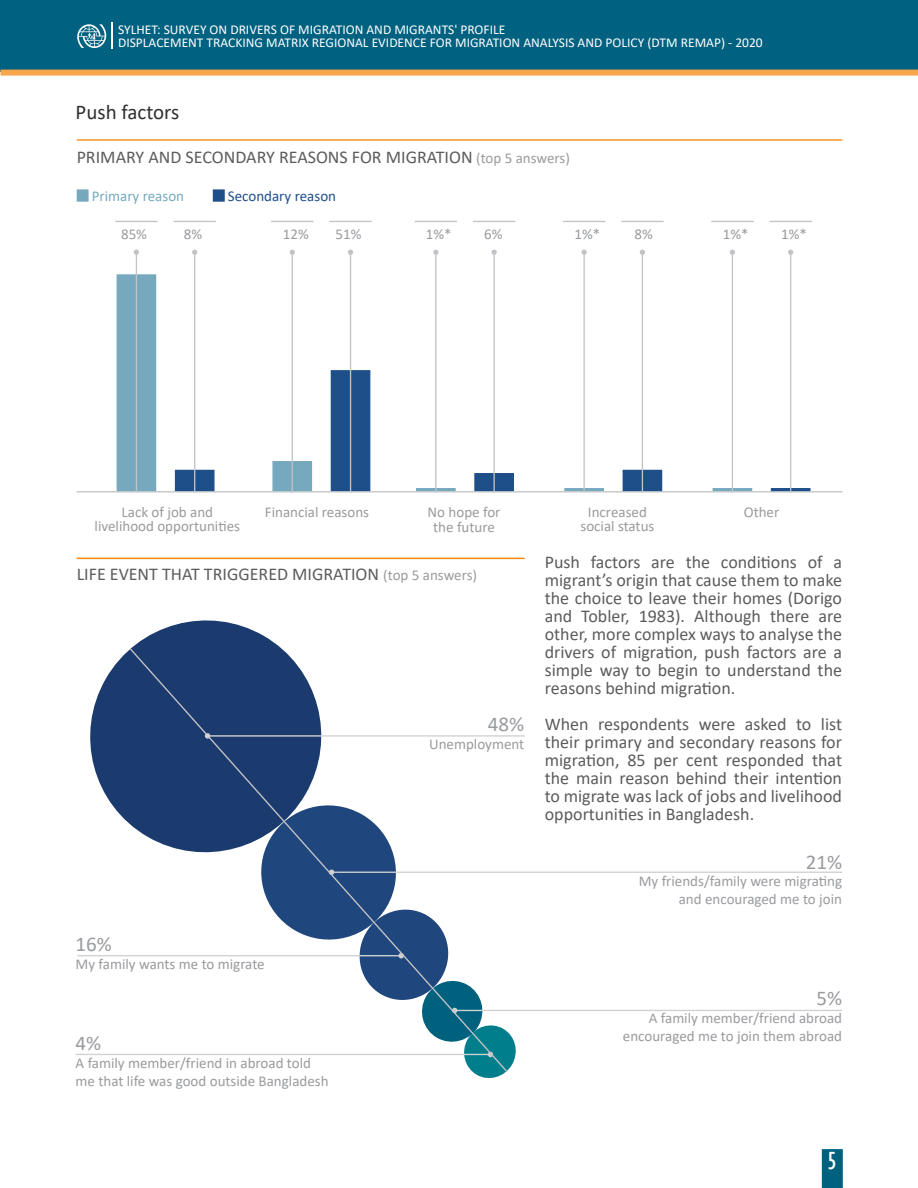
<style>
.page{position:relative;width:918px;height:1188px;background:#fff}
.page>*{position:absolute;margin:0;border:0;box-sizing:border-box;transform-origin:0 0}
.t1{font:condensed 25.5px "Gill Sans";color:#fff}
.t2{font:21px "Calibri";color:#999b9e}
.t3{font:21px "Calibri";color:#312f30}
.t4{font:18px/18px "Calibri";color:#5c5c5f;text-align:justify}
.t5{font:15px/17.7px "Calibri";color:#999b9e;text-align:center}
.t6{font:15px "Calibri";color:#1f4f89}
.t7{font:15px "Calibri";color:#77a9be}
.t8{font:13.5px "Calibri";color:#fff}
.s1{font-size:15px;color:#999b9e}
</style>
<div class="page">
<hr style="left:416px;top:488px;width:40px;height:3px;background:#77a9be">
<hr style="left:564px;top:488px;width:40px;height:3px;background:#77a9be">
<hr style="left:713px;top:488px;width:39px;height:3px;background:#77a9be">
<hr style="left:77px;top:139px;width:765px;height:2px;background:#f4890d">
<hr style="left:77px;top:491px;width:765px;height:1px;background:#c2c3c6">
<hr style="left:271px;top:221px;width:42px;height:1px;background:#c2c3c6">
<div style="left:272px;top:461px;width:40px;height:30px;background:#77a9be;border:1px solid #77a9be"></div>
<hr style="left:292px;top:252px;width:1px;height:240px;background:#c2c3c6">
<svg style="left:290px;top:250px;width:5px;height:5px"></svg>
<hr style="left:329px;top:221px;width:43px;height:1px;background:#c2c3c6">
<div style="left:331px;top:370px;width:39px;height:121px;background:#1f4f89"></div>
<hr style="left:350px;top:252px;width:1px;height:240px;background:#c2c3c6">
<svg style="left:348px;top:250px;width:5px;height:5px"></svg>
<hr style="left:115px;top:221px;width:43px;height:1px;background:#c2c3c6">
<div style="left:117px;top:274px;width:39px;height:217px;background:#77a9be"></div>
<hr style="left:136px;top:252px;width:1px;height:240px;background:#c2c3c6">
<svg style="left:134px;top:250px;width:5px;height:5px"></svg>
<hr style="left:173px;top:221px;width:43px;height:1px;background:#c2c3c6">
<div style="left:175px;top:470px;width:40px;height:21px;background:#1f4f89;border:1px solid #1f4f89"></div>
<hr style="left:194px;top:252px;width:1px;height:240px;background:#c2c3c6">
<svg style="left:192px;top:250px;width:5px;height:5px"></svg>
<hr style="left:415px;top:221px;width:42px;height:1px;background:#c2c3c6">
<hr style="left:435px;top:252px;width:2px;height:240px;background:#c2c3c6">
<svg style="left:433px;top:250px;width:6px;height:5px"></svg>
<hr style="left:473px;top:221px;width:42px;height:1px;background:#c2c3c6">
<div style="left:474px;top:473px;width:40px;height:18px;background:#1f4f89"></div>
<hr style="left:493px;top:252px;width:2px;height:240px;background:#c2c3c6">
<svg style="left:491px;top:250px;width:6px;height:5px"></svg>
<hr style="left:563px;top:221px;width:42px;height:1px;background:#c2c3c6">
<hr style="left:583px;top:252px;width:2px;height:240px;background:#c2c3c6">
<svg style="left:581px;top:250px;width:6px;height:5px"></svg>
<hr style="left:621px;top:221px;width:43px;height:1px;background:#c2c3c6">
<div style="left:623px;top:470px;width:39px;height:21px;background:#1f4f89"></div>
<hr style="left:642px;top:252px;width:1px;height:240px;background:#c2c3c6">
<svg style="left:640px;top:250px;width:5px;height:5px"></svg>
<hr style="left:711px;top:221px;width:43px;height:1px;background:#c2c3c6">
<hr style="left:732px;top:252px;width:1px;height:240px;background:#c2c3c6">
<svg style="left:730px;top:250px;width:5px;height:5px"></svg>
<hr style="left:769px;top:221px;width:43px;height:1px;background:#c2c3c6">
<hr style="left:771px;top:488px;width:40px;height:3px;background:#1f4f89">
<hr style="left:790px;top:252px;width:1px;height:240px;background:#c2c3c6">
<svg style="left:788px;top:250px;width:5px;height:5px"></svg>
<div style="left:77px;top:189px;width:12px;height:13px;background:#77a9be;border:1px solid #77a9be"></div>
<div style="left:213px;top:189px;width:12px;height:13px;background:#1f4f89;border:1px solid #1f4f89"></div>
<hr style="left:332px;top:872px;width:510px;height:1px;background:#d0d1d3">
<hr style="left:77px;top:955px;width:324px;height:1px;background:#d0d1d3">
<hr style="left:76px;top:1054px;width:414px;height:1px;background:#d0d1d3">
<hr style="left:455px;top:1010px;width:387px;height:1px;background:#d0d1d3">
<hr style="left:77px;top:558px;width:448px;height:1px;background:#f4890d">
<svg style="left:90px;top:620px;width:190px;height:203px;fill:#1b3b6e"></svg>
<svg style="left:128px;top:647px;width:381px;height:427px"></svg>
<hr style="left:208px;top:735px;width:317px;height:2px;background:#d0d1d3">
<svg style="left:205px;top:733px;width:5px;height:6px"></svg>
<div style="left:1px;top:0;width:917px;height:71px;background:#006180"></div>
<div style="left:0;top:0;width:918px;height:72px;border:2px solid #006180"></div>
<div style="left:1px;top:70px;width:917px;height:6px;background:#f7a749"></div>
<hr style="left:111px;top:22px;width:2px;height:27px;background:#fff">
<svg style="left:77px;top:24px;width:29px;height:24px"></svg>
<div style="left:823px;top:1150px;width:19px;height:37px;background:#00617f"></div>
<div style="left:822px;top:1149px;width:21px;height:39px;border:2px solid #00617f"></div>
<p class="t8" style="left:118px;top:20px;width:389px">SYLHET: SURVEY ON DRIVERS OF MIGRATION AND MIGRANTS' PROFILE</p>
<p class="t8" style="left:118px;top:33px;width:646px">DISPLACEMENT TRACKING MATRIX REGIONAL EVIDENCE FOR MIGRATION ANALYSIS AND POLICY (DTM REMAP) - 2020</p>
<p class="t3" style="left:76px;top:97px;width:105px">Push factors</p>
<p class="t4" style="left:77px;top:148px;width:495px">PRIMARY AND SECONDARY REASONS FOR MIGRATION <span class="s1">(top 5 answers)</span></p>
<p class="t7" style="left:92px;top:185px;width:94px">Primary reason</p>
<p class="t6" style="left:228px;top:185px;width:110px">Secondary reason</p>
<p class="t5" style="left:121px;top:225px;width:27px">85%</p>
<p class="t5" style="left:184px;top:225px;width:20px">8%</p>
<p class="t5" style="left:283px;top:225px;width:27px">12%</p>
<p class="t5" style="left:335px;top:225px;width:27px">51%</p>
<p class="t5" style="left:426px;top:225px;width:27px">1%*</p>
<p class="t5" style="left:484px;top:225px;width:20px">6%</p>
<p class="t5" style="left:574px;top:225px;width:27px">1%*</p>
<p class="t5" style="left:635px;top:225px;width:20px">8%</p>
<p class="t5" style="left:723px;top:225px;width:27px">1%*</p>
<p class="t5" style="left:781px;top:225px;width:27px">1%*</p>
<p class="t5" style="left:122px;top:502px;width:93px">Lack of job and</p>
<p class="t5" style="left:95px;top:517px;width:147px">livelihood opportunities</p>
<p class="t5" style="left:265px;top:502px;width:106px">Financial reasons</p>
<p class="t5" style="left:428px;top:503px;width:74px;line-height:15.9px">No hope for the future</p>
<p class="t5" style="left:580px;top:504px;width:75px;line-height:14.5px">Increased social status</p>
<p class="t5" style="left:744px;top:502px;width:37px">Other</p>
<p class="t4" style="left:77px;top:564px;width:402px">LIFE EVENT THAT TRIGGERED MIGRATION <span class="s1">(top 5 answers)</span></p>
<p class="t2" style="left:76px;top:930px;width:38px">16%</p>
<p class="t5" style="left:76px;top:955px;width:191px">My family wants me to migrate</p>
<p class="t2" style="left:76px;top:1028px;width:27px">4%</p>
<p class="t5" style="left:76px;top:1054px;width:255px;text-align:left">A family member/friend in abroad told me that life was good outside Bangladesh</p>
<p class="t2" style="left:488px;top:709px;width:38px">48%</p>
<p class="t5" style="left:429px;top:735px;width:97px">Unemployment</p>
<p class="t4" style="left:545px;top:552px;width:299px">Push factors are the conditions of a migrant’s origin that cause them to make the choice to leave their homes (Dorigo and Tobler, 1983). Although there are other, more complex ways to analyse the drivers of migration, push factors are a simple way to begin to understand the reasons behind migration.</p>
<p class="t4" style="left:545px;top:714px;width:299px">When respondents were asked to list their primary and secondary reasons for migration, 85 per cent responded that the main reason behind their intention to migrate was lack of jobs and livelihood opportunities in Bangladesh.</p>
<p class="t2" style="left:806px;top:847px;width:38px">21%</p>
<p class="t5" style="left:639px;top:872px;width:205px">My friends/family were migrating</p>
<p class="t5" style="left:679px;top:890px;width:165px">and encouraged me to join</p>
<p class="t2" style="left:816px;top:984px;width:27px">5%</p>
<p class="t5" style="left:623px;top:1009px;width:221px;text-align:right">A family member/friend abroad encouraged me to join them abroad</p>
<p class="t1" style="left:828px;top:1146px;width:11px">5</p>
</div>
